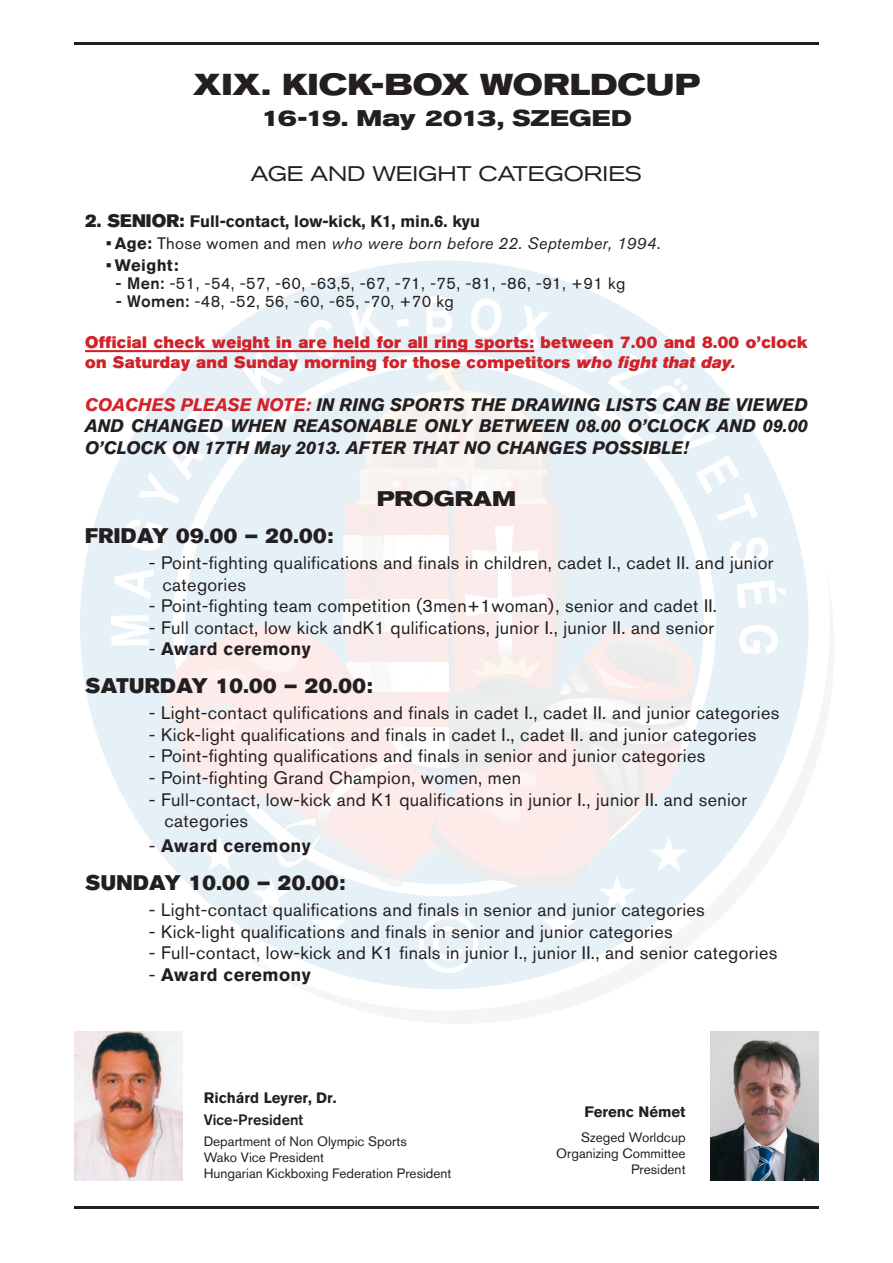
<style>
.page{position:relative;width:893px;height:1263px;background:#fff}
.page>*{position:absolute;margin:0;border:0;box-sizing:border-box;transform-origin:0 0}
.t1{font:700 expanded 30px "Akzidenz Grotesk BQ";color:#231f20}
.t2{font:700 expanded 22.5px "Akzidenz Grotesk BQ";letter-spacing:-.005em;color:#231f20}
.t3{font:21px "Akzidenz Grotesk CE Super";letter-spacing:.02em;color:#231f20}
.t4{font:expanded 21px "Akzidenz Grotesk BQ";color:#231f20}
.t5{font:700 expanded 21px "Akzidenz Grotesk BQ";color:#231f20}
.t6{font:18px/21.6px "Akzidenz Grotesk CE";letter-spacing:.02em;color:#231f20}
.t7{font:italic 700 18px/21.6px "Akzidenz Grotesk CE";color:#231f20;text-align:justify}
.t8{font:700 18px "Akzidenz Grotesk CE";letter-spacing:.02em;color:#231f20}
.t9{font:16.5px/19.8px "Akzidenz Grotesk CE Super";letter-spacing:.02em;color:#d1232a}
.t10{font:16.5px "Akzidenz Grotesk CE";letter-spacing:.02em;color:#231f20}
.t11{font:italic 16.5px "Akzidenz Grotesk CE";letter-spacing:.02em;color:#231f20}
.t12{font:700 16.5px "Akzidenz Grotesk CE";color:#231f20}
.t13{font:700 15px "Akzidenz Grotesk CE";color:#231f20}
.t14{font:500 15px "Akzidenz Grotesk CE";color:#231f20}
.t15{font:13.5px/16.2px "Akzidenz Grotesk CE";color:#231f20}
.s1{font-family:"Akzidenz Grotesk CE Super";font-weight:400;font-size:18px}
.s2{font-weight:700;font-style:normal}
.s3{font-style:normal}
.s4{font-weight:500}
.s5{font-style:italic}
.s6{color:#d1232a}
.s7{font-weight:400}
</style>
<div class="page">
<svg style="left:69px;top:250px;width:750px;height:750px;fill:#e6f1f7"></svg>
<div style="left:59px;top:239px;width:771px;height:771px;border:21px solid #fff;border-radius:50%"></div>
<svg style="left:111px;top:296px;width:675px;height:677px"></svg>
<hr style="left:74px;top:43px;width:745px;height:2px;background:#231f20">
<hr style="left:74px;top:1206px;width:745px;height:2px;background:#231f20">
<hr style="left:85px;top:350px;width:449px;height:2px;background:#d1232a">
<img style="left:74px;top:1031px;width:108px;height:149px">
<img style="left:711px;top:1031px;width:108px;height:149px">
<h1 class="t1" style="left:193px;top:67px;width:508px">XIX. KICK-BOX WORLDCUP</h1>
<p class="t2" style="left:261px;top:105px;width:372px">16-19. May 2013, SZEGED</p>
<p class="t4" style="left:251px;top:161px;width:393px">AGE AND WEIGHT CATEGORIES</p>
<p class="t12" style="left:85px;top:211px;width:397px"><span class="s1">2. SENIOR:</span> Full-contact, low-kick, K1, min.6. kyu</p>
<p class="t11" style="left:106px;top:233px;width:556px"><span class="s2">• Age:</span> <span class="s3">Those women and men</span> who were born before 22. September, 1994<span class="s3">.</span></p>
<p class="t12" style="left:106px;top:256px;width:74px">• Weight:</p>
<p class="t10" style="left:116px;top:274px;width:511px"><span class="s4">- Men:</span> -51, -54, -57, -60, -63,5, -67, -71, -75, -81, -86, -91, +91 kg</p>
<p class="t10" style="left:116px;top:292px;width:339px"><span class="s4">- Women:</span> -48, -52, 56, -60, -65, -70, +70 kg</p>
<p class="t9" style="left:85px;top:333px;width:724px">Official check weight in are held for all ring sports: between 7.00 and 8.00 o’clock on Saturday and Sunday morning for those competitors <span class="s5">who fight that day.</span></p>
<p class="t7" style="left:85px;top:394px;width:724px"><span class="s6">COACHES PLEASE NOTE:</span> IN RING SPORTS THE DRAWING LISTS CAN BE VIEWED AND CHANGED WHEN REASONABLE ONLY BETWEEN 08.00 O’CLOCK AND 09.00<br>O’CLOCK ON 17TH May 2013. AFTER THAT NO CHANGES POSSIBLE!</p>
<p class="t5" style="left:377px;top:486px;width:141px">PROGRAM</p>
<p class="t3" style="left:85px;top:523px;width:250px">FRI DAY 09.00 – 20.00:</p>
<p class="t6" style="left:163px;top:552px;width:612px;text-indent:-14px">- Point-fighting qualifications and finals in children, cadet I., cadet II. and junior categories</p>
<p class="t6" style="left:149px;top:595px;width:570px">- Point-fighting team competition (3men+1woman), senior and cadet II.</p>
<p class="t6" style="left:149px;top:616px;width:567px">- Full contact, low kick andK1 qulifications, junior I., junior II. and senior</p>
<p class="t8" style="left:149px;top:639px;width:164px"><span class="s7">-</span> Award ceremony</p>
<p class="t3" style="left:85px;top:674px;width:289px">SATURDAY 10.00 – 20.00:</p>
<p class="t6" style="left:149px;top:702px;width:632px">- Light-contact qulifications and finals in cadet I., cadet II. and junior categories</p>
<p class="t6" style="left:149px;top:723px;width:609px">- Kick-light qualifications and finals in cadet I., cadet II. and junior categories</p>
<p class="t6" style="left:149px;top:745px;width:558px">- Point-fighting qualifications and finals in senior and junior categories</p>
<p class="t6" style="left:149px;top:767px;width:374px">- Point-fighting Grand Champion, women, men</p>
<p class="t6" style="left:165px;top:788px;width:584px;text-indent:-16px">- Full-contact, low-kick and K1 qualifications in junior I., junior II. and senior categories</p>
<p class="t8" style="left:149px;top:836px;width:163px"><span class="s7">-</span> Award ceremony</p>
<p class="t3" style="left:85px;top:871px;width:262px">SUNDAY 10.00 – 20.00:</p>
<p class="t6" style="left:149px;top:899px;width:558px">- Light-contact qualifications and finals in senior and junior categories</p>
<p class="t6" style="left:149px;top:921px;width:525px">- Kick-light qualifications and finals in senior and junior categories</p>
<p class="t6" style="left:149px;top:942px;width:630px">- Full-contact, low-kick and K1 finals in junior I., junior II., and senior categories</p>
<p class="t8" style="left:149px;top:964px;width:163px"><span class="s7">-</span> Award ceremony</p>
<p class="t13" style="left:204px;top:1089px;width:134px">Richárd Leyrer, Dr.</p>
<p class="t14" style="left:204px;top:1111px;width:101px">Vice-President</p>
<p class="t15" style="left:204px;top:1133px;width:249px">Department of Non Olympic Sports<br>Wako Vice President<br>Hungarian Kickboxing Federation President</p>
<p class="t13" style="left:584px;top:1103px;width:103px">Ferenc Német</p>
<p class="t15" style="left:556px;top:1129px;width:131px;text-align:right">Szeged Worldcup<br>Organizing Committee<br>President</p>
</div>
